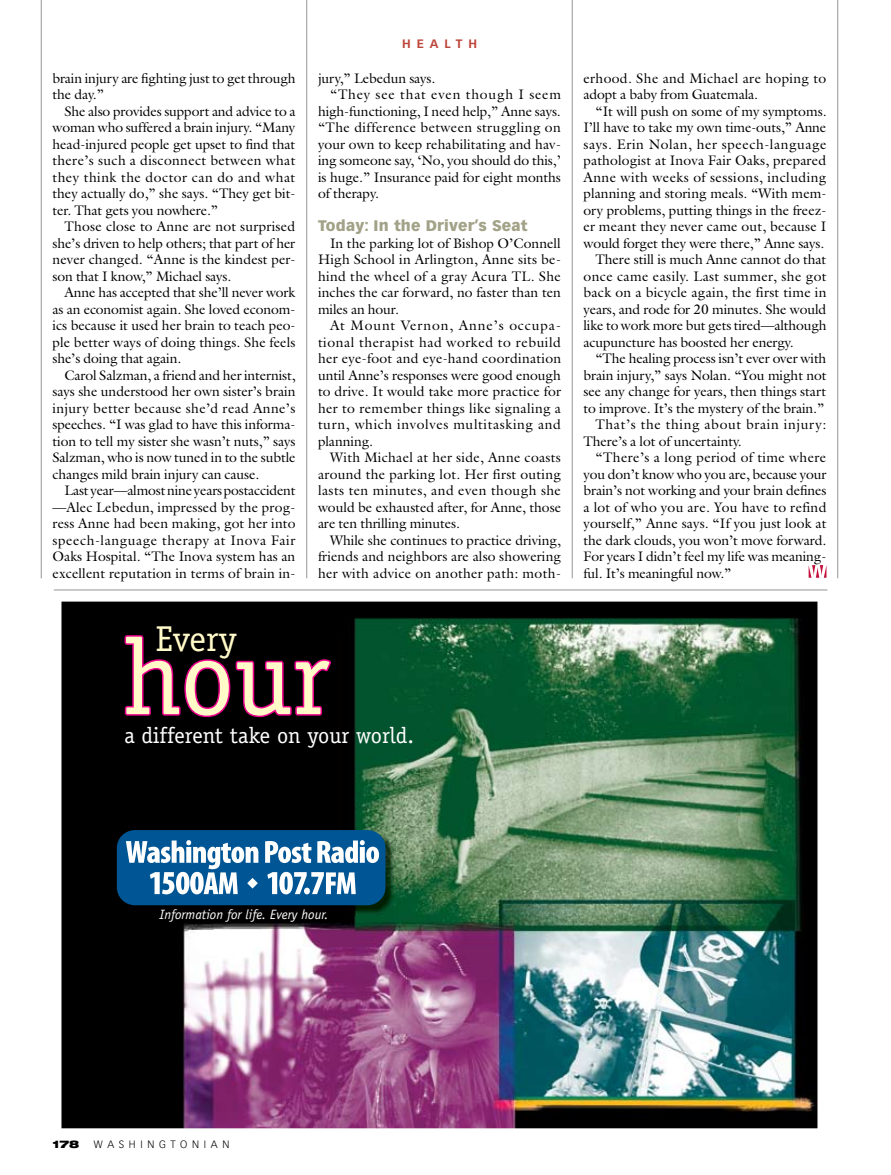
<style>
.page{position:relative;width:891px;height:1175px;background:#fff}
.page>*{position:absolute;margin:0;border:0;box-sizing:border-box;transform-origin:0 0}
.t1{font:108px "Officina Serif";color:#fffac8}
.t2{font:36px "Officina Serif";color:#fffac8}
.t3{font:22.5px "Officina Serif";color:#fff}
.t4{font:900 15px "Vectora LT Std";letter-spacing:.01em;color:#a2a288}
.t5{font:13.8px/16.5px "Galliard Std";color:#000;text-align:justify}
.t6{font:13.8px "Galliard Std";letter-spacing:.03em;color:#000}
.t7{font:13.8px/16.5px "Galliard Std";letter-spacing:.025em;color:#000}
.t8{font:13.8px "Galliard Std";letter-spacing:.02em;color:#000}
.t9{font:13.8px "Galliard Std";letter-spacing:.04em;color:#000}
.t10{font:13.8px "Galliard Std";letter-spacing:.045em;color:#000}
.t11{font:13.8px "Galliard Std";letter-spacing:.055em;color:#000}
.t12{font:italic 13.5px "Officina Sans";color:#fff}
.t13{font:700 12px "Vectora LT Std";color:#bd463c}
.t14{font:300 10.5px "Vectora LT Std";letter-spacing:.445em;color:#000}
.t15{font:900 expanded 10.5px "Helvetica Neue LT Std";color:#000}
</style>
<div class="page">
<hr style="left:41px;top:0;width:1px;height:578px;background:#939598">
<hr style="left:306px;top:0;width:1px;height:578px;background:#939598">
<hr style="left:572px;top:0;width:1px;height:578px;background:#939598">
<hr style="left:837px;top:0;width:1px;height:578px;background:#939598">
<svg style="left:809px;top:565px;width:17px;height:13px"></svg>
<img style="left:62px;top:602px;width:755px;height:526px">
<svg style="left:123px;top:633px;width:210px;height:85px;background:#2e001b"></svg>
<img style="left:118px;top:831px;width:277px;height:84px">
<div style="left:117px;top:830px;width:268px;height:75px;background:#005595;border-radius:18px"></div>
<svg style="left:265px;top:841px;width:46px;height:22px"></svg>
<svg style="left:317px;top:840px;width:62px;height:23px"></svg>
<svg style="left:126px;top:840px;width:132px;height:54px"></svg>
<svg style="left:267px;top:871px;width:89px;height:23px"></svg>
<hr style="left:54px;top:589px;width:773px;height:1px;background:#939598">
<p class="t5" style="left:52px;top:69px;width:245px">brain injury are fighting just to get through the day.”</p>
<p class="t5" style="left:52px;top:102px;width:245px;text-indent:12px">She also provides support and advice to a woman who suffered a brain injury. “Many head-injured people get upset to find that there’s such a disconnect between what they think the doctor can do and what they actually do,” she says. “They get bit&shy;ter. That gets you nowhere.”</p>
<p class="t5" style="left:52px;top:218px;width:245px;text-indent:12px">Those close to Anne are not surprised she’s driven to help others; that part of her never changed. “Anne is the kindest per&shy;son that I know,” Michael says.</p>
<p class="t5" style="left:52px;top:284px;width:245px;text-indent:12px">Anne has accepted that she’ll never work as an economist again. She loved econom&shy;ics because it used her brain to teach peo&shy;ple better ways of doing things. She feels she’s doing that again.</p>
<p class="t5" style="left:52px;top:366px;width:245px;text-indent:12px">Carol Salzman, a friend and her internist, says she understood her own sister’s brain injury better because she’d read Anne’s speeches. “I was glad to have this informa&shy;tion to tell my sister she wasn’t nuts,” says Salzman, who is now tuned in to the subtle changes mild brain injury can cause.</p>
<p class="t5" style="left:52px;top:482px;width:245px;text-indent:12px">Last year—almost nine years postaccident —Alec Lebedun, impressed by the prog&shy;ress Anne had been making, got her into speech-language therapy at Inova Fair Oaks Hospital. “The Inova system has an excellent reputation in terms of brain in-</p>
<p class="t13" style="left:402px;top:36px;width:14px">HEALTH</p>
<p class="t5" style="left:318px;top:69px;width:119px">jury,” Lebedun says.</p>
<p class="t11" style="left:330px;top:86px;width:233px">“They see that even though I seem</p>
<p class="t5" style="left:318px;top:102px;width:244px">high-functioning, I need help,” Anne says.</p>
<p class="t6" style="left:318px;top:119px;width:244px">“The difference between struggling on</p>
<p class="t5" style="left:318px;top:135px;width:245px">your own to keep rehabilitating and hav-</p>
<p class="t5" style="left:318px;top:152px;width:244px">ing someone say, ‘No, you should do this,’</p>
<p class="t5" style="left:318px;top:168px;width:244px">is huge.” Insurance paid for eight months</p>
<p class="t5" style="left:318px;top:185px;width:62px">of therapy.</p>
<p class="t4" style="left:318px;top:216px;width:211px">Today: In the Driver’s Seat</p>
<p class="t5" style="left:318px;top:234px;width:245px;text-indent:12px">In the parking lot of Bishop O’Connell High School in Arlington, Anne sits be&shy;hind the wheel of a gray Acura TL. She inches the car forward, no faster than ten miles an hour.</p>
<p class="t5" style="left:318px;top:317px;width:245px;text-indent:12px">At Mount Vernon, Anne’s occupa&shy;tional therapist had worked to rebuild her eye-foot and eye-hand coordination until Anne’s responses were good enough to drive. It would take more practice for her to remember things like signaling a turn, which involves multitasking and planning.</p>
<p class="t5" style="left:318px;top:449px;width:245px;text-indent:12px">With Michael at her side, Anne coasts around the parking lot. Her first outing lasts ten minutes, and even though she would be exhausted after, for Anne, those are ten thrilling minutes.</p>
<p class="t5" style="left:318px;top:531px;width:245px;text-indent:12px">While she continues to practice driving, friends and neighbors are also showering her with advice on another path: moth-</p>
<h2 class="t2" style="left:155px;top:618px;width:83px">Every</h2>
<h1 class="t1" style="left:122px;top:614px;width:210px">hour</h1>
<h3 class="t3" style="left:124px;top:722px;width:291px">a different take on your world.</h3>
<p class="t7" style="left:584px;top:69px;width:244px">erhood. She and Michael are hoping to adopt a baby from Guatemala.</p>
<p class="t5" style="left:596px;top:102px;width:233px">“It will push on some of my symptoms.</p>
<p class="t5" style="left:584px;top:119px;width:244px">I’ll have to take my own time-outs,” Anne</p>
<p class="t9" style="left:584px;top:135px;width:245px">says. Erin Nolan, her speech-language</p>
<p class="t5" style="left:584px;top:152px;width:244px">pathologist at Inova Fair Oaks, prepared</p>
<p class="t6" style="left:584px;top:168px;width:244px">Anne with weeks of sessions, including</p>
<p class="t5" style="left:584px;top:185px;width:245px">planning and storing meals. “With mem-</p>
<p class="t5" style="left:584px;top:201px;width:245px">ory problems, putting things in the freez-</p>
<p class="t5" style="left:584px;top:218px;width:244px">er meant they never came out, because I</p>
<p class="t5" style="left:584px;top:234px;width:242px">would forget they were there,” Anne says.</p>
<p class="t5" style="left:596px;top:251px;width:232px">There still is much Anne cannot do that</p>
<p class="t6" style="left:584px;top:267px;width:245px">once came easily. Last summer, she got</p>
<p class="t8" style="left:584px;top:284px;width:245px">back on a bicycle again, the first time in</p>
<p class="t5" style="left:584px;top:300px;width:244px">years, and rode for 20 minutes. She would</p>
<p class="t5" style="left:584px;top:317px;width:245px">like to work more but gets tired—although</p>
<p class="t5" style="left:584px;top:333px;width:212px">acupuncture has boosted her energy.</p>
<p class="t5" style="left:596px;top:350px;width:232px">“The healing process isn’t ever over with</p>
<p class="t5" style="left:584px;top:366px;width:245px">brain injury,” says Nolan. “You might not</p>
<p class="t5" style="left:584px;top:383px;width:244px">see any change for years, then things start</p>
<p class="t5" style="left:584px;top:399px;width:242px">to improve. It’s the mystery of the brain.”</p>
<p class="t10" style="left:596px;top:416px;width:232px">That’s the thing about brain injury:</p>
<p class="t5" style="left:584px;top:432px;width:160px">There’s a lot of uncertainty.</p>
<p class="t7" style="left:596px;top:449px;width:232px">“There’s a long period of time where</p>
<p class="t5" style="left:584px;top:465px;width:244px">you don’t know who you are, because your</p>
<p class="t5" style="left:584px;top:482px;width:244px">brain’s not working and your brain defines</p>
<p class="t8" style="left:584px;top:498px;width:244px">a lot of who you are. You have to refind</p>
<p class="t5" style="left:584px;top:515px;width:245px">yourself,” Anne says. “If you just look at</p>
<p class="t5" style="left:584px;top:531px;width:244px">the dark clouds, you won’t move forward.</p>
<p class="t5" style="left:584px;top:548px;width:245px">For years I didn’t feel my life was meaning-</p>
<p class="t5" style="left:583px;top:564px;width:150px">ful. It’s meaningful now.”</p>
<p class="t12" style="left:159px;top:906px;width:171px">Information for life. Every hour.</p>
<p class="t15" style="left:53px;top:1137px;width:28px">178</p>
<p class="t14" style="left:94px;top:1138px;width:137px">WASHINGTONIAN</p>
</div>
